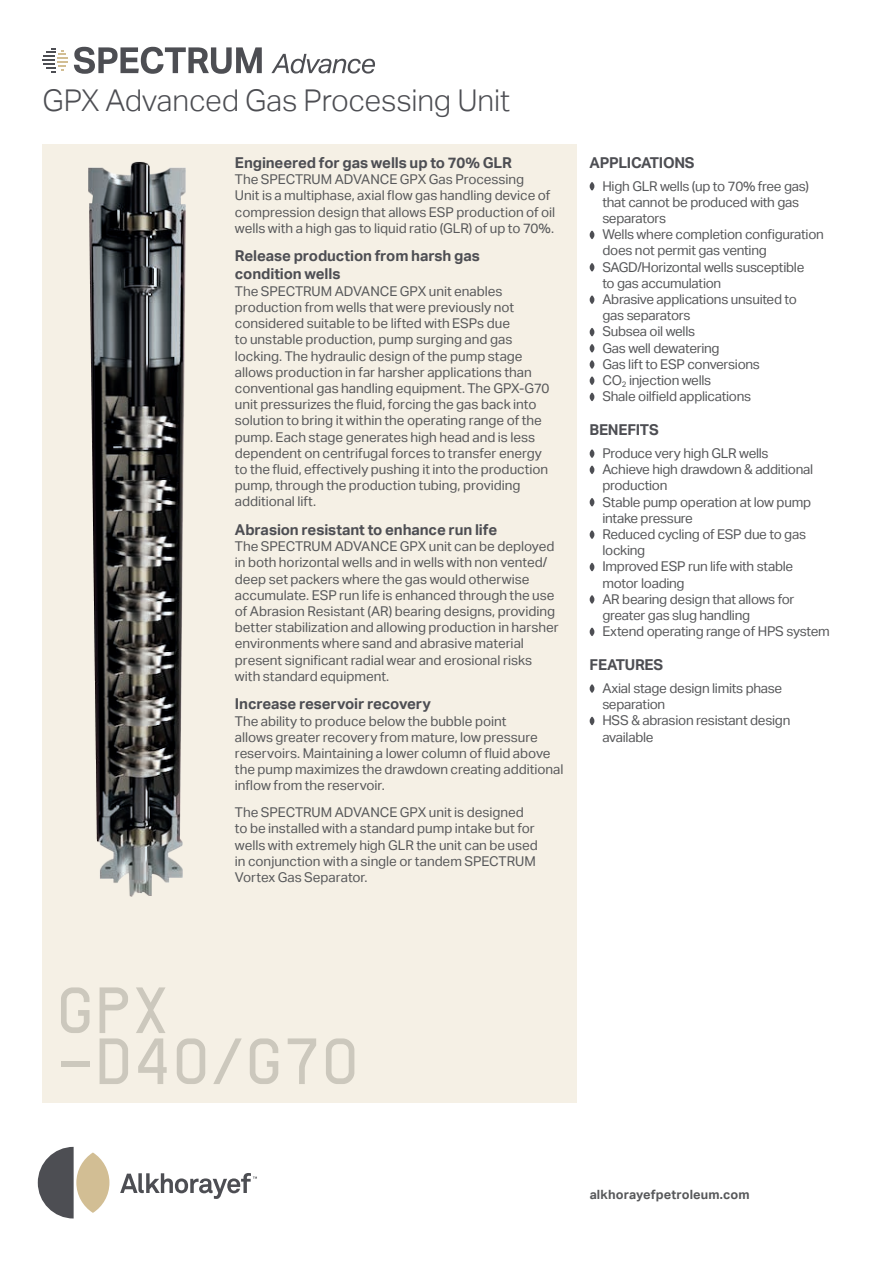
<style>
.page{position:relative;width:893px;height:1263px;background:#fff}
.page>*{position:absolute;margin:0;border:0;box-sizing:border-box;transform-origin:0 0}
.t1{font:57px/51px "OCRK MEDIUMSQUARE";letter-spacing:-.025em;color:#ccc8bd}
.t2{font:300 30px "Aktiv Grotesk";letter-spacing:-.01em;color:#4d4e53}
.t3{font:700 15px/18px "Aktiv Grotesk";letter-spacing:-.01em;color:#4d4e53}
.t4{font:13.5px/16.2px "Aktiv Grotesk";letter-spacing:-.005em;color:#57585a}
.t5{font:700 12.75px "Aktiv Grotesk";letter-spacing:.01em;color:#57585a}
</style>
<div class="page">
<div style="left:43px;top:145px;width:534px;height:958px;background:#f5f0e5"></div>
<svg style="left:590px;top:182px;width:4px;height:9px"></svg>
<svg style="left:590px;top:231px;width:4px;height:8px"></svg>
<svg style="left:590px;top:263px;width:4px;height:9px"></svg>
<svg style="left:590px;top:295px;width:4px;height:9px"></svg>
<svg style="left:590px;top:328px;width:4px;height:8px"></svg>
<svg style="left:590px;top:344px;width:4px;height:9px"></svg>
<svg style="left:590px;top:360px;width:4px;height:9px"></svg>
<svg style="left:590px;top:376px;width:4px;height:9px"></svg>
<svg style="left:590px;top:393px;width:4px;height:8px"></svg>
<svg style="left:590px;top:449px;width:4px;height:9px"></svg>
<svg style="left:590px;top:465px;width:4px;height:9px"></svg>
<svg style="left:590px;top:498px;width:4px;height:9px"></svg>
<svg style="left:590px;top:530px;width:4px;height:9px"></svg>
<svg style="left:590px;top:563px;width:4px;height:8px"></svg>
<svg style="left:590px;top:595px;width:4px;height:9px"></svg>
<svg style="left:590px;top:627px;width:4px;height:9px"></svg>
<svg style="left:590px;top:684px;width:4px;height:9px"></svg>
<svg style="left:590px;top:717px;width:4px;height:8px"></svg>
<img style="left:88px;top:162px;width:98px;height:735px">
<svg style="left:74px;top:47px;width:188px;height:27px"></svg>
<svg style="left:271px;top:54px;width:104px;height:20px"></svg>
<svg style="left:43px;top:48px;width:25px;height:25px"></svg>
<svg style="left:38px;top:1147px;width:36px;height:71px"></svg>
<svg style="left:120px;top:1173px;width:137px;height:26px"></svg>
<div style="left:76px;top:1152px;width:33px;height:61px;background:#d2be94;border-radius:50%"></div>
<h2 class="t2" style="left:43px;top:83px;width:469px">GPX Advanced Gas Processing Unit</h2>
<p class="t3" style="left:235px;top:154px;width:279px">Engineered for gas wells up to 70% GLR</p>
<p class="t4" style="left:235px;top:171px;width:322px">The SPECTRUM ADVANCE GPX Gas Processing<br>Unit is a multiphase, axial flow gas handling device of compression design that allows ESP production of oil wells with a high gas to liquid ratio (GLR) of up to 70%.</p>
<p class="t3" style="left:235px;top:247px;width:246px">Release production from harsh gas condition wells</p>
<p class="t4" style="left:235px;top:283px;width:316px">The SPECTRUM ADVANCE GPX unit enables production from wells that were previously not considered suitable to be lifted with ESPs due<br>to unstable production, pump surging and gas locking. The hydraulic design of the pump stage allows production in far harsher applications than conventional gas handling equipment. The GPX-G70 unit pressurizes the fluid, forcing the gas back into solution to bring it within the operating range of the pump. Each stage generates high head and is less dependent on centrifugal forces to transfer energy to the fluid, effectively pushing it into the production pump, through the production tubing, providing additional lift.</p>
<p class="t3" style="left:235px;top:521px;width:264px">Abrasion resistant to enhance run life</p>
<p class="t4" style="left:235px;top:538px;width:325px">The SPECTRUM ADVANCE GPX unit can be deployed in both horizontal wells and in wells with non vented/ deep set packers where the gas would otherwise accumulate. ESP run life is enhanced through the use of Abrasion Resistant (AR) bearing designs, providing better stabilization and allowing production in harsher environments where sand and abrasive material present significant radial wear and erosional risks with standard equipment.</p>
<p class="t3" style="left:235px;top:695px;width:198px">Increase reservoir recovery</p>
<p class="t4" style="left:235px;top:713px;width:330px">The ability to produce below the bubble point<br>allows greater recovery from mature, low pressure reservoirs. Maintaining a lower column of fluid above the pump maximizes the drawdown creating additional inflow from the reservoir.</p>
<p class="t4" style="left:235px;top:804px;width:304px">The SPECTRUM ADVANCE GPX unit is designed to be installed with a standard pump intake but for wells with extremely high GLR the unit can be used in conjunction with a single or tandem SPECTRUM Vortex Gas Separator.</p>
<p class="t3" style="left:590px;top:154px;width:106px">APPLICATIONS</p>
<p class="t4" style="left:602px;top:178px;width:223px">High GLR wells (up to 70% free gas) that cannot be produced with gas separators<br>Wells where completion configuration does not permit gas venting<br>SAGD/Horizontal wells susceptible<br>to gas accumulation<br>Abrasive applications unsuited to<br>gas separators<br>Subsea oil wells<br>Gas well dewatering<br>Gas lift to ESP conversions<br>CO<sub>2</sub> injection wells<br>Shale oilfield applications</p>
<p class="t3" style="left:590px;top:421px;width:71px">BENEFITS</p>
<p class="t4" style="left:602px;top:445px;width:229px">Produce very high GLR wells<br>Achieve high drawdown &amp; additional production<br>Stable pump operation at low pump intake pressure<br>Reduced cycling of ESP due to gas locking<br>Improved ESP run life with stable motor loading<br>AR bearing design that allows for greater gas slug handling<br>Extend operating range of HPS system</p>
<p class="t3" style="left:590px;top:656px;width:75px">FEATURES</p>
<p class="t4" style="left:602px;top:680px;width:189px">Axial stage design limits phase separation<br>HSS &amp; abrasion resistant design available</p>
<h1 class="t1" style="left:55px;top:982px;width:306px">GPX -D40/G70</h1>
<p class="t5" style="left:590px;top:1187px;width:161px">alkhorayefpetroleum.com</p>
</div>
